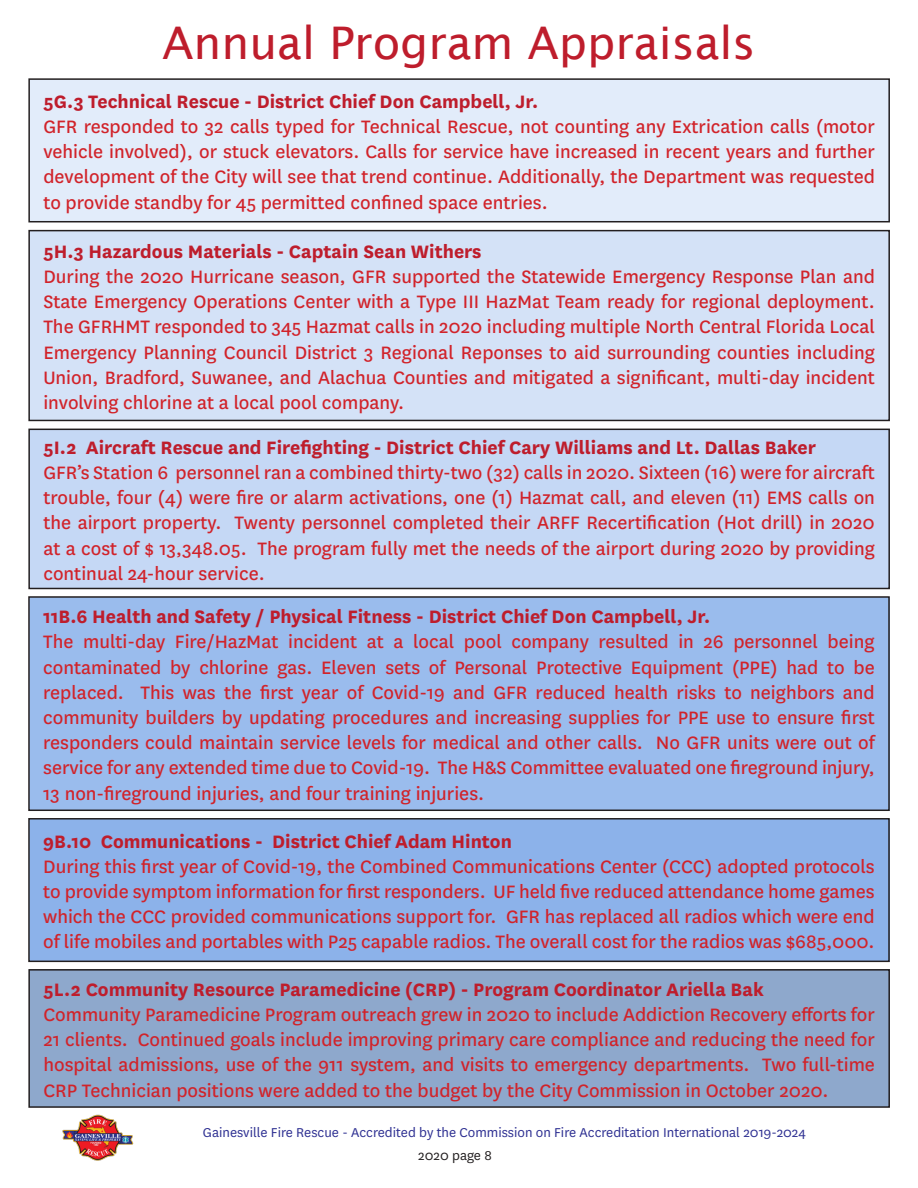
<style>
.page{position:relative;width:918px;height:1188px;background:#fff}
.page>*{position:absolute;margin:0;border:0;box-sizing:border-box;transform-origin:0 0}
.t1{font:45px "Lucida Sans";color:#be1d2c}
.t2{font:21px/25.2px "National";color:#d1232a;text-align:justify}
.t3{font:700 21px "National";color:#be1d2c}
.t4{font:15px "National";color:#2e3092}
.t5{font:15px "National";color:#231f20}
</style>
<div class="page">
<img style="left:62px;top:1114px;width:72px;height:47px">
<div style="left:29px;top:79px;width:860px;height:143px;background:#e2ecfa"></div>
<div style="left:28px;top:78px;width:862px;height:144px;border:2px solid #231f20"></div>
<div style="left:29px;top:231px;width:860px;height:189px;background:#d4e2f7"></div>
<div style="left:28px;top:230px;width:862px;height:191px;border:2px solid #231f20"></div>
<div style="left:29px;top:429px;width:860px;height:159px;background:#c5d8f5"></div>
<div style="left:28px;top:429px;width:862px;height:160px;border:2px solid #231f20"></div>
<div style="left:29px;top:597px;width:860px;height:213px;background:#9abced"></div>
<div style="left:28px;top:596px;width:862px;height:215px;border:2px solid #231f20"></div>
<div style="left:29px;top:819px;width:860px;height:142px;background:#8cb2ea"></div>
<div style="left:28px;top:818px;width:862px;height:144px;border:2px solid #231f20"></div>
<div style="left:29px;top:970px;width:860px;height:137px;background:#8ea8cc"></div>
<div style="left:28px;top:969px;width:862px;height:139px;border:2px solid #231f20"></div>
<p class="t1" style="left:162px;top:18px;width:595px">Annual Program Appraisals</p>
<p class="t3" style="left:43px;top:87px;width:496px">5G.3 Technical Rescue - District Chief Don Campbell, Jr.</p>
<p class="t2" style="left:43px;top:113px;width:833px">GFR responded to 32 calls typed for Technical Rescue, not counting any Extrication calls (motor vehicle involved), or stuck elevators. Calls for service have increased in recent years and further development of the City will see that trend continue. Additionally, the Department was requested to provide standby for 45 permitted confined space entries.</p>
<p class="t3" style="left:43px;top:236px;width:440px">5H.3 Hazardous Materials - Captain Sean Withers</p>
<p class="t2" style="left:43px;top:263px;width:833px">During the 2020 Hurricane season, GFR supported the Statewide Emergency Response Plan and State Emergency Operations Center with a Type III HazMat Team ready for regional deployment.<br>The GFRHMT responded to 345 Hazmat calls in 2020 including multiple North Central Florida Local Emergency Planning Council District 3 Regional Reponses to aid surrounding counties including Union, Bradford, Suwanee, and Alachua Counties and mitigated a significant, multi-day incident involving chlorine at a local pool company.</p>
<p class="t3" style="left:43px;top:432px;width:774px">5I.2 Aircraft Rescue and Firefighting - District Chief Cary Williams and Lt. Dallas Baker</p>
<p class="t2" style="left:43px;top:459px;width:833px">GFR’s Station 6 personnel ran a combined thirty-two (32) calls in 2020. Sixteen (16) were for aircraft trouble, four (4) were fire or alarm activations, one (1) Hazmat call, and eleven (11) EMS calls on the airport property. Twenty personnel completed their ARFF Recertification (Hot drill) in 2020 at a cost of $ 13,348.05. The program fully met the needs of the airport during 2020 by providing continual 24-hour service.</p>
<p class="t3" style="left:43px;top:602px;width:669px">11B.6 Health and Safety / Physical Fitness - District Chief Don Campbell, Jr.</p>
<p class="t2" style="left:43px;top:628px;width:833px">The multi-day Fire/HazMat incident at a local pool company resulted in 26 personnel being contaminated by chlorine gas. Eleven sets of Personal Protective Equipment (PPE) had to be replaced. This was the first year of Covid-19 and GFR reduced health risks to neighbors and community builders by updating procedures and increasing supplies for PPE use to ensure first responders could maintain service levels for medical and other calls. No GFR units were out of service for any extended time due to Covid-19. The H&amp;S Committee evaluated one fireground injury, 13 non-fireground injuries, and four training injuries.</p>
<p class="t3" style="left:43px;top:826px;width:470px">9B.10 Communications - District Chief Adam Hinton</p>
<p class="t2" style="left:43px;top:853px;width:833px">During this first year of Covid-19, the Combined Communications Center (CCC) adopted protocols to provide symptom information for first responders. UF held five reduced attendance home games which the CCC provided communications support for. GFR has replaced all radios which were end of life mobiles and portables with P25 capable radios. The overall cost for the radios was $685,000.</p>
<p class="t3" style="left:43px;top:975px;width:722px">5L.2 Community Resource Paramedicine (CRP) - Program Coordinator Ariella Bak</p>
<p class="t2" style="left:43px;top:1001px;width:833px">Community Paramedicine Program outreach grew in 2020 to include Addiction Recovery efforts for 21 clients. Continued goals include improving primary care compliance and reducing the need for hospital admissions, use of the 911 system, and visits to emergency departments. Two full-time CRP Technician positions were added to the budget by the City Commission in October 2020.</p>
<p class="t4" style="left:203px;top:1122px;width:605px">Gainesville Fire Rescue - Accredited by the Commission on Fire Accreditation International 2019-2024</p>
<p class="t5" style="left:418px;top:1145px;width:75px">2020 page 8</p>
</div>
